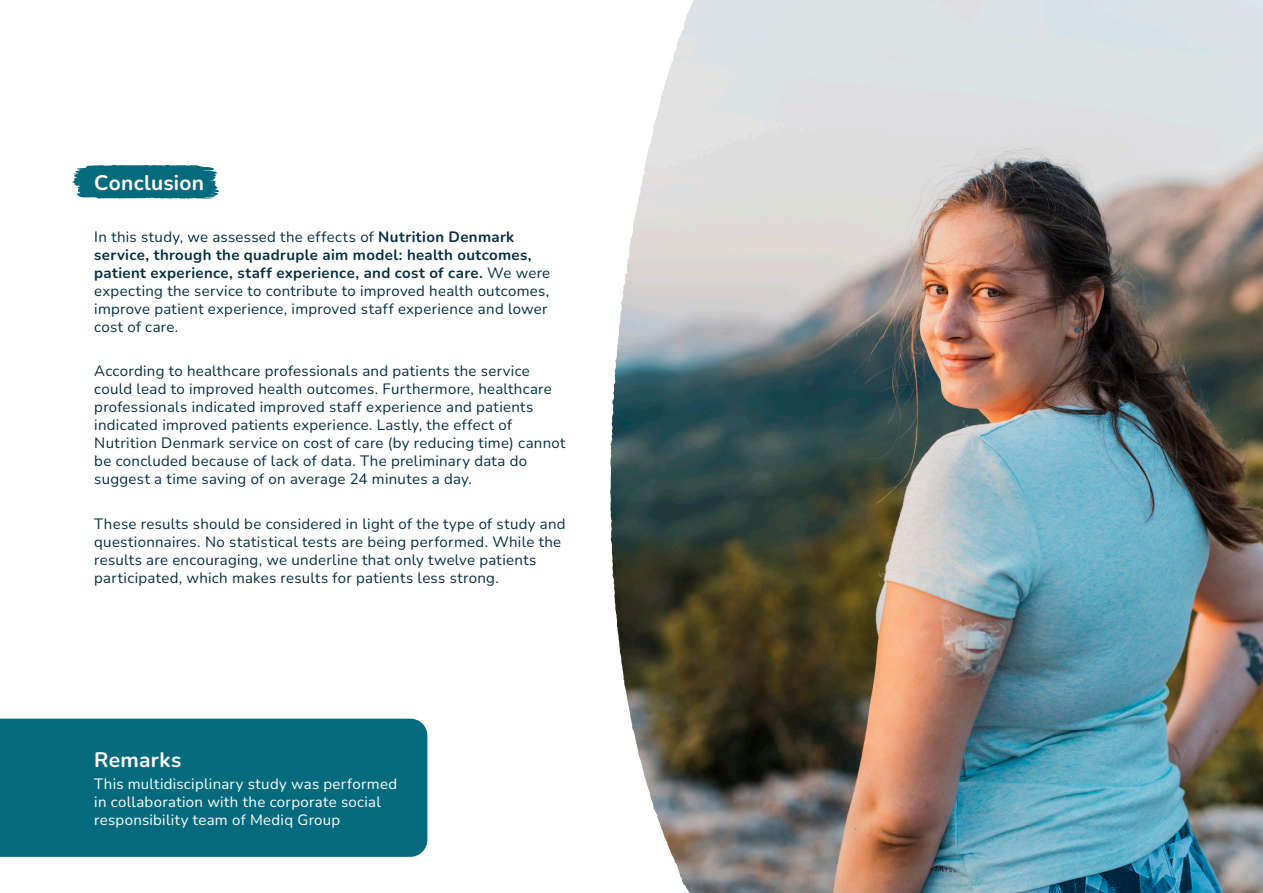
<style>
.page{position:relative;width:1263px;height:893px;background:#fff}
.page>*{position:absolute;margin:0;border:0;box-sizing:border-box;transform-origin:0 0}
.Gotham_22_light{font:700 21px "Nunito";letter-spacing:.015em;color:#fff}
.Gotham_22_light-2{font:15px/18px "Nunito";letter-spacing:.02em;color:#073041}
.Gotham_22_light-3{font:15px/18px "Nunito";letter-spacing:.02em;color:#fff}
.s1{font-weight:700}
</style>
<div class="page">
<svg style="left:72px;top:165px;width:147px;height:34px;background:#1d798b"></svg>
<img style="left:615px;top:0;width:648px;height:893px">
<img style="left:610px;top:0;width:83px;height:611px">
<div style="left:0;top:719px;width:427px;height:138px;background:#046a7e"></div>
<p class="Gotham_22_light" style="left:94px;top:168px;width:111px">Conclusion</p>
<p class="Gotham_22_light-2" style="left:94px;top:227px;width:457px">In this study, we assessed the effects of <span class="s1">Nutrition Denmark service, through the quadruple aim model: health outcomes, patient experience, staff experience, and cost of care.</span> We were expecting the service to contribute to improved health outcomes, improve patient experience, improved staff experience and lower cost of care.</p>
<p class="Gotham_22_light-2" style="left:94px;top:361px;width:473px">According to healthcare professionals and patients the service could lead to improved health outcomes. Furthermore, healthcare professionals indicated improved staff experience and patients indicated improved patients experience. Lastly, the effect of Nutrition Denmark service on cost of care (by reducing time) cannot be concluded because of lack of data. The preliminary data do suggest a time saving of on average 24 minutes a day.</p>
<p class="Gotham_22_light-2" style="left:94px;top:514px;width:473px">These results should be considered in light of the type of study and questionnaires. No statistical tests are being performed. While the results are encouraging, we underline that only twelve patients participated, which makes results for patients less strong.</p>
<p class="Gotham_22_light" style="left:94px;top:745px;width:89px">Remarks</p>
<p class="Gotham_22_light-3" style="left:94px;top:774px;width:304px">This multidisciplinary study was performed in collaboration with the corporate social responsibility team of Mediq Group</p>
</div>
